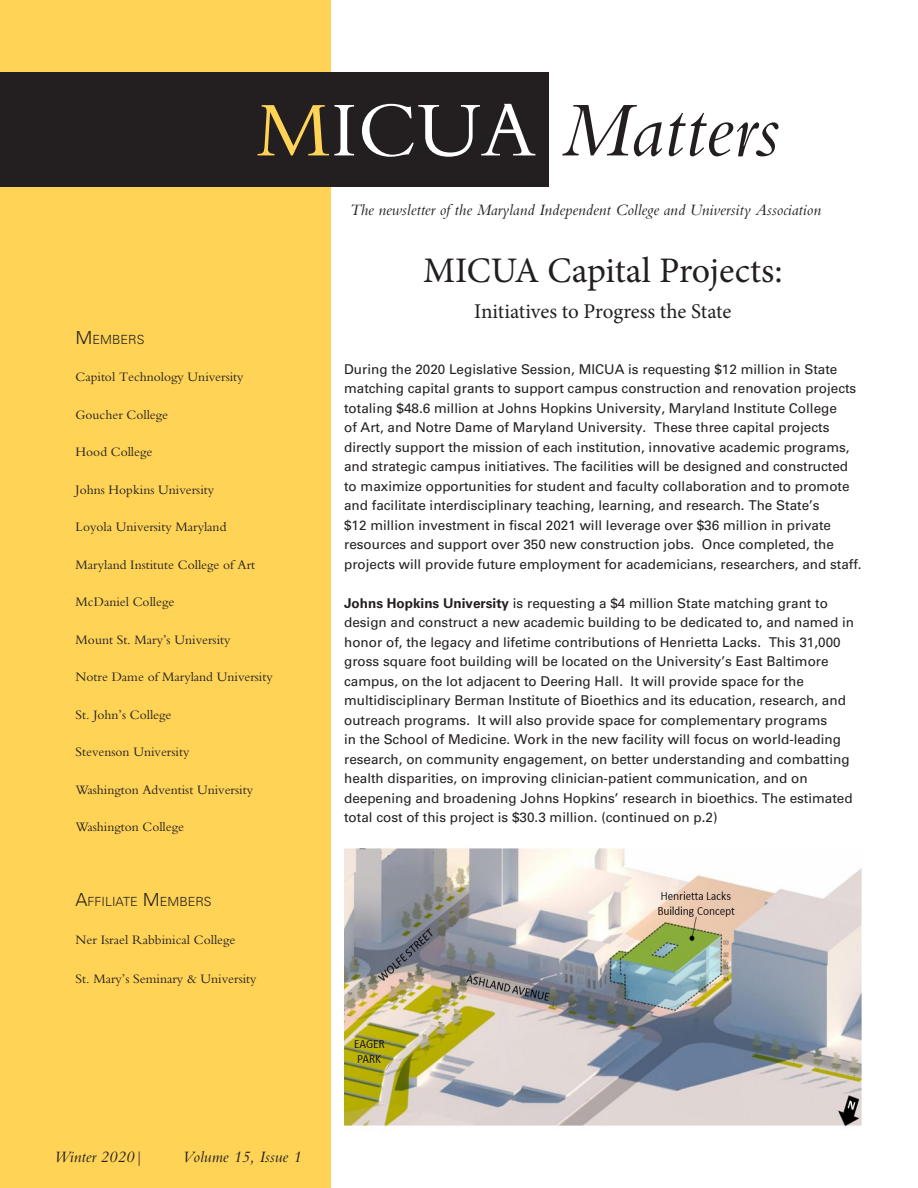
<style>
.page{position:relative;width:918px;height:1188px;background:#fff}
.page>*{position:absolute;margin:0;border:0;box-sizing:border-box;transform-origin:0 0}
.Single_Column_Paragr{font:italic 81px "Bembo";color:#231f20}
.Single_Column_Paragr-2{font:36px "Minion Pro";color:#231f20}
.Single_Column_Paragr-3{font:21px "Minion Pro";letter-spacing:-.005em;color:#231f20}
.Single_Column_Paragr-4{font:italic 16.5px "Bembo";color:#231f20}
.Single_Column_Paragr-5{font:13.5px/19.5px "Univers";color:#231f20}
.Single_Column_Paragr-6{font:13.5px "Bembo";color:#231f20}
.Single_Column_Paragr-7{font:300 12.6px "Univers";color:#231f20}
.s1{font-style:normal;color:#fed356}
.s2{font-style:normal;color:#fff}
.s3{font-size:18px}
.s4{font-weight:700}
</style>
<div class="page">
<img style="left:344px;top:848px;width:518px;height:282px">
<div style="left:0;top:0;width:331px;height:1188px;background:#fed356"></div>
<div style="left:0;top:72px;width:549px;height:115px;background:#231f20"></div>
<p class="Single_Column_Paragr" style="left:256px;top:83px;width:524px"><span class="s1">M</span><span class="s2">ICUA</span> Matters</p>
<p class="Single_Column_Paragr-7" style="left:76px;top:332px;width:70px"><span class="s3">M</span>EMBERS</p>
<p class="Single_Column_Paragr-6" style="left:76px;top:369px;width:169px">Capitol Technology University</p>
<p class="Single_Column_Paragr-6" style="left:76px;top:407px;width:94px">Goucher College</p>
<p class="Single_Column_Paragr-6" style="left:76px;top:444px;width:78px">Hood College</p>
<p class="Single_Column_Paragr-6" style="left:76px;top:482px;width:140px">Johns Hopkins University</p>
<p class="Single_Column_Paragr-6" style="left:76px;top:519px;width:152px">Loyola University Maryland</p>
<p class="Single_Column_Paragr-6" style="left:76px;top:557px;width:181px">Maryland Institute College of Art</p>
<p class="Single_Column_Paragr-6" style="left:76px;top:594px;width:100px">McDaniel College</p>
<p class="Single_Column_Paragr-6" style="left:76px;top:632px;width:156px">Mount St. Mary’s University</p>
<p class="Single_Column_Paragr-6" style="left:76px;top:669px;width:199px">Notre Dame of Maryland University</p>
<p class="Single_Column_Paragr-6" style="left:76px;top:707px;width:97px">St. John’s College</p>
<p class="Single_Column_Paragr-6" style="left:76px;top:744px;width:115px">Stevenson University</p>
<p class="Single_Column_Paragr-6" style="left:76px;top:782px;width:179px">Washington Adventist University</p>
<p class="Single_Column_Paragr-6" style="left:76px;top:819px;width:110px">Washington College</p>
<p class="Single_Column_Paragr-7" style="left:76px;top:894px;width:137px"><span class="s3">A</span>FFILIATE <span class="s3">M</span>EM BERS</p>
<p class="Single_Column_Paragr-6" style="left:76px;top:932px;width:161px">Ner Israel Rabbinical College</p>
<p class="Single_Column_Paragr-6" style="left:76px;top:971px;width:182px">St. Mary’s Seminary &amp; University</p>
<p class="Single_Column_Paragr-4" style="left:350px;top:200px;width:473px">The newsletter of the Maryland Independent College and University Association</p>
<p class="Single_Column_Paragr-2" style="left:423px;top:247px;width:361px">MICUA Capital Projects:</p>
<p class="Single_Column_Paragr-3" style="left:474px;top:298px;width:259px">Initiatives to Progress the State</p>
<p class="Single_Column_Paragr-5" style="left:344px;top:359px;width:519px">During the 2020 Legislative Session, MICUA is requesting $12 million in State matching capital grants to support campus construction and renovation projects totaling $48.6 million at Johns Hopkins University, Maryland Institute College<br>of Art, and Notre Dame of Maryland University. These three capital projects directly support the mission of each institution, innovative academic programs, and strategic campus initiatives. The facilities will be designed and constructed to maximize opportunities for student and faculty collaboration and to promote and facilitate interdisciplinary teaching, learning, and research. The State’s<br>$12 million investment in fiscal 2021 will leverage over $36 million in private resources and support over 350 new construction jobs. Once completed, the projects will provide future employment for academicians, researchers, and staff.</p>
<p class="Single_Column_Paragr-5" style="left:344px;top:593px;width:512px"><span class="s4">Johns Hopkins University</span> is requesting a $4 million State matching grant to design and construct a new academic building to be dedicated to, and named in honor of, the legacy and lifetime contributions of Henrietta Lacks. This 31,000 gross square foot building will be located on the University’s East Baltimore campus, on the lot adjacent to Deering Hall. It will provide space for the multidisciplinary Berman Institute of Bioethics and its education, research, and outreach programs. It will also provide space for complementary programs<br>in the School of Medicine. Work in the new facility will focus on world-leading research, on community engagement, on better understanding and combatting health disparities, on improving clinician-patient communication, and on deepening and broadening Johns Hopkins’ research in bioethics. The estimated total cost of this project is $30.3 million. (continued on p.2)</p>
<p class="Single_Column_Paragr-4" style="left:54px;top:1147px;width:90px">Winter 2020|</p>
<p class="Single_Column_Paragr-4" style="left:182px;top:1147px;width:120px">Volume 15, Issue 1</p>
</div>
